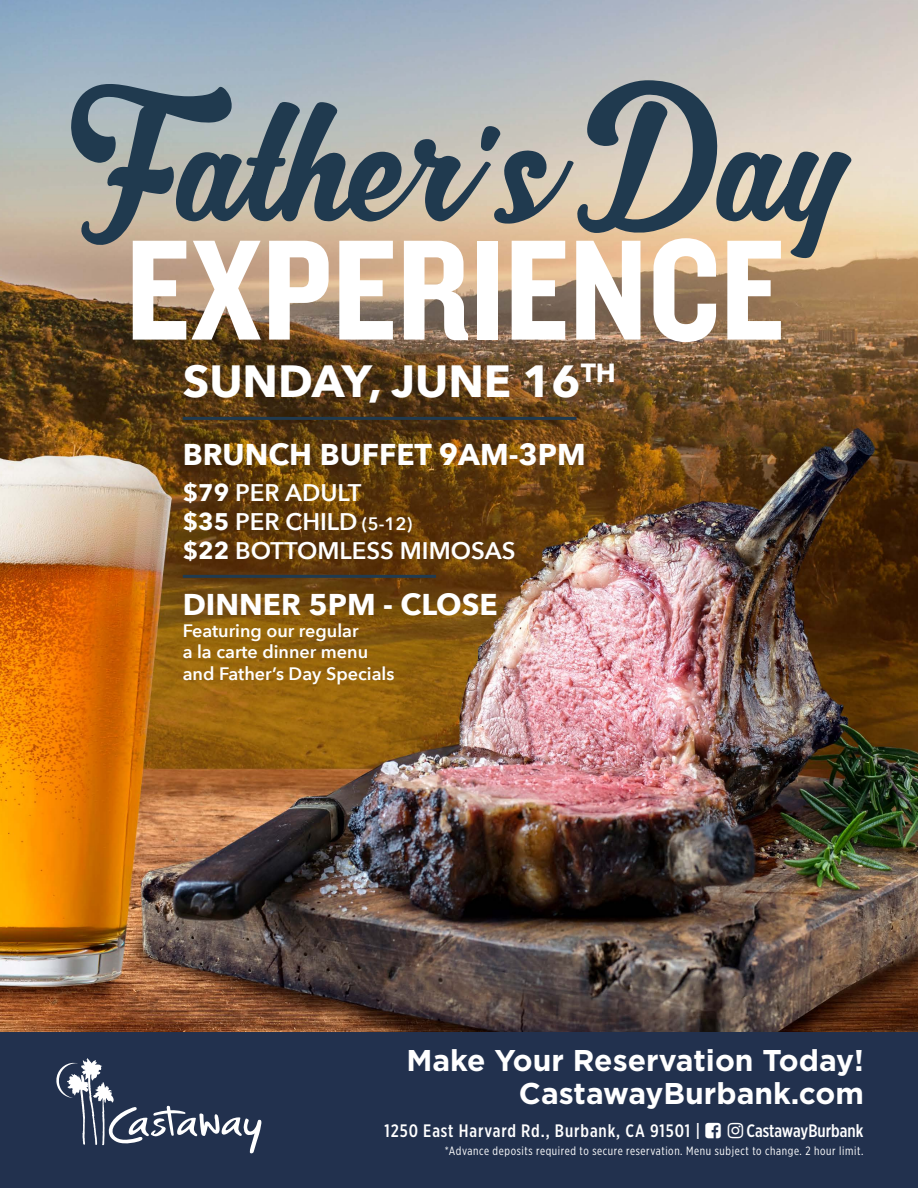
<style>
.page{position:relative;width:918px;height:1188px;background:#fff}
.page>*{position:absolute;margin:0;border:0;box-sizing:border-box;transform-origin:0 0}
.t1{font:148.35px "Knockout HTF50 Welterweight";color:#fff}
.t2{font:700 45px "Avenir Next";color:#fff}
.t3{font:700 30px/33px "Gotham";color:#fff;text-align:right}
.t4{font:700 30px "Avenir Next";color:#fff}
.t5{font:600 24px/28.8px "Avenir Next";color:#fff}
.t6{font:600 18px/21.6px "Avenir Next";color:#fff}
.t7{font:500 18px "Gotham X Narrow";letter-spacing:.045em;color:#fff}
.t8{font:500 18px "Gotham X Narrow";color:#fff}
.t9{font:12px "Gotham X Narrow";letter-spacing:.05em;color:#fff}
.s1{font-weight:700}
.s2{font-size:18px}
</style>
<div class="page">
<img style="left:0;top:0;width:918px;height:1188px">
<hr style="left:183px;top:417px;width:393px;height:3px;background:#203a4f">
<hr style="left:183px;top:575px;width:253px;height:3px;background:#203a4f">
<svg style="left:71px;top:80px;width:781px;height:178px;background:#9c9b95"></svg>
<svg style="left:55px;top:1058px;width:206px;height:96px;background:#3f4c65"></svg>
<svg style="left:706px;top:1123px;width:15px;height:15px"></svg>
<svg style="left:728px;top:1123px;width:15px;height:15px"></svg>
<h1 class="t1" style="left:126px;top:213px;width:661px">EXPERIENCE</h1>
<h2 class="t2" style="left:183px;top:342px;width:435px">SUNDAY, JUNE 16<sup>TH</sup></h2>
<h3 class="t4" style="left:183px;top:429px;width:404px">BRUNCH BUFFET 9AM-3PM</h3>
<h3 class="t5" style="left:183px;top:478px;width:334px"><span class="s1">$79</span> PER ADULT<br><span class="s1">$35</span> PER CHILD <span class="s2">(5-12)<br></span><span class="s1">$22</span> BOTTOMLESS MIMOSAS</h3>
<h3 class="t4" style="left:183px;top:579px;width:316px">DINNER 5PM - CLOSE</h3>
<h3 class="t6" style="left:183px;top:619px;width:213px">Featuring our regular<br>a la carte dinner menu and Father’s Day Specials</h3>
<h3 class="t3" style="left:406px;top:1044px;width:459px">Make Your Reservation Today!<br>CastawayBurbank.com</h3>
<h3 class="t7" style="left:385px;top:1120px;width:317px">1250 East Harvard Rd., Burbank, CA 91501 |</h3>
<h3 class="t8" style="left:747px;top:1120px;width:118px">CastawayBurbank</h3>
<p class="t9" style="left:445px;top:1144px;width:420px">*Advance deposits required to secure reservation. Menu subject to change. 2 hour limit.</p>
</div>
